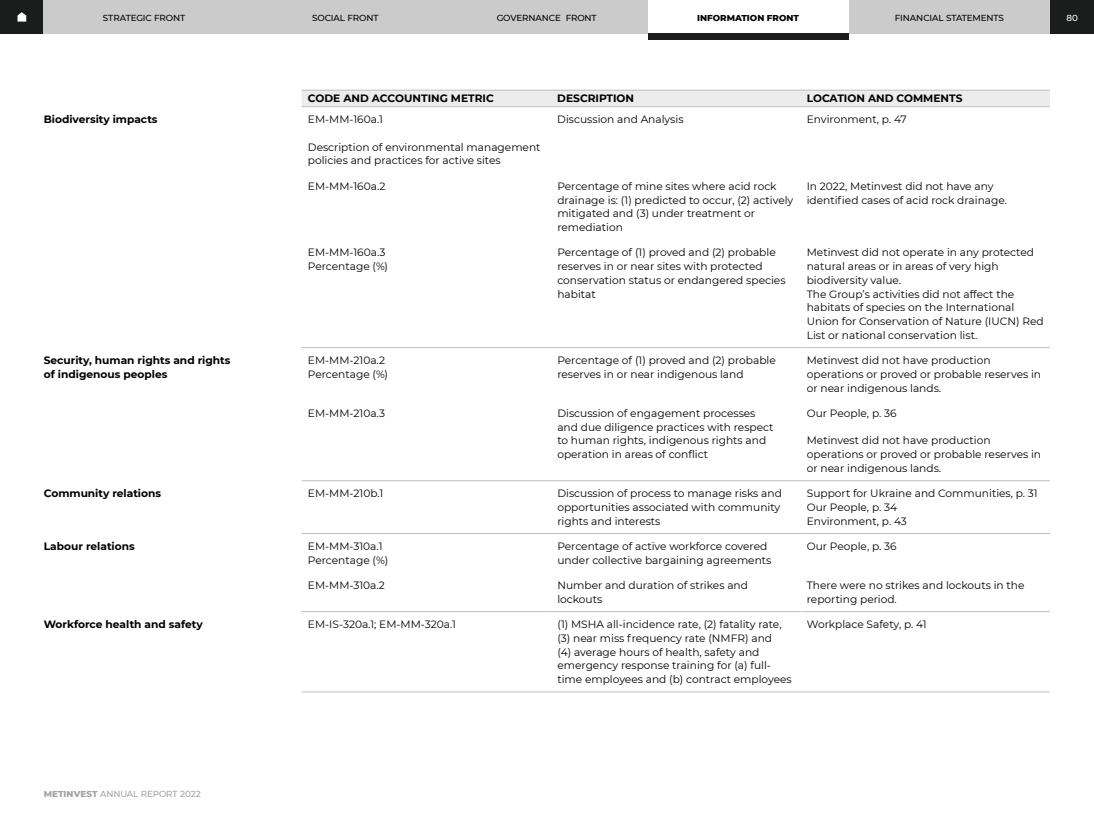
<style>
.page{position:relative;width:1094px;height:819px;background:#fff}
.page>*{position:absolute;margin:0;border:0;box-sizing:border-box;transform-origin:0 0}
.t1{font:10.62px/13.8px "Montserrat";color:#000}
.t2{font:700 10.62px/13.8px "Montserrat";color:#000}
.t3{font:500 8.75px "Montserrat";letter-spacing:-.01em;color:#000}
.t4{font:500 8.75px "Montserrat";letter-spacing:-.01em;color:#9fa3a9}
.t5{font:800 8.75px "Montserrat";color:#000}
.t6{font:500 8.75px "Montserrat";color:#fff}
.s1{font-weight:800}
</style>
<div class="page">
<div style="left:302px;top:91px;width:748px;height:15px;background:#ebecec"></div>
<hr style="left:302px;top:90px;width:249px;height:1px;background:#bcbec0">
<hr style="left:551px;top:90px;width:249px;height:1px;background:#bcbec0">
<hr style="left:800px;top:90px;width:250px;height:1px;background:#bcbec0">
<hr style="left:302px;top:106px;width:249px;height:1px;background:#bcbec0">
<hr style="left:551px;top:106px;width:249px;height:1px;background:#bcbec0">
<hr style="left:800px;top:106px;width:250px;height:1px;background:#bcbec0">
<hr style="left:302px;top:347px;width:249px;height:1px;background:#bcbec0">
<hr style="left:551px;top:347px;width:249px;height:1px;background:#bcbec0">
<hr style="left:800px;top:347px;width:250px;height:1px;background:#bcbec0">
<hr style="left:302px;top:480px;width:249px;height:1px;background:#bcbec0">
<hr style="left:551px;top:480px;width:249px;height:1px;background:#bcbec0">
<hr style="left:800px;top:480px;width:250px;height:1px;background:#bcbec0">
<hr style="left:302px;top:533px;width:249px;height:1px;background:#bcbec0">
<hr style="left:551px;top:533px;width:249px;height:1px;background:#bcbec0">
<hr style="left:800px;top:533px;width:250px;height:1px;background:#bcbec0">
<hr style="left:302px;top:611px;width:249px;height:1px;background:#bcbec0">
<hr style="left:551px;top:611px;width:249px;height:1px;background:#bcbec0">
<hr style="left:800px;top:611px;width:250px;height:1px;background:#bcbec0">
<hr style="left:302px;top:691px;width:249px;height:1px;background:#bcbec0">
<hr style="left:551px;top:691px;width:249px;height:1px;background:#bcbec0">
<hr style="left:800px;top:691px;width:250px;height:1px;background:#bcbec0">
<div style="left:1050px;top:0;width:44px;height:34px;background:#1b1c1c"></div>
<div style="left:0;top:0;width:44px;height:34px;background:#1b1c1c"></div>
<div style="left:44px;top:0;width:1006px;height:34px;background:#cbcbcb"></div>
<div style="left:648px;top:0;width:200px;height:34px;background:#fff"></div>
<div style="left:648px;top:34px;width:200px;height:6px;background:#1b1c1c"></div>
<svg style="left:18px;top:12px;width:8px;height:10px"></svg>
<p class="t3" style="left:103px;top:12px;width:84px">STRATEGIC FRONT</p>
<p class="t3" style="left:312px;top:12px;width:68px">SOCIAL FRONT</p>
<p class="t3" style="left:497px;top:12px;width:102px">GOVERNANCE FRONT</p>
<p class="t5" style="left:697px;top:11px;width:103px">INFORMATION FRONT</p>
<p class="t3" style="left:895px;top:12px;width:111px">FINANCIAL STATEMENTS</p>
<p class="t6" style="left:1066px;top:12px;width:13px">80</p>
<p class="t2" style="left:308px;top:91px;width:187px">CODE AND ACCOUNTING METRIC</p>
<p class="t2" style="left:557px;top:91px;width:78px">DESCRIPTION</p>
<p class="t2" style="left:807px;top:91px;width:157px">LOCATION AND COMMENTS</p>
<p class="t2" style="left:44px;top:112px;width:115px">Biodiversity impacts</p>
<p class="t1" style="left:308px;top:112px;width:77px">EM-MM-160a.1</p>
<p class="t1" style="left:308px;top:140px;width:234px">Description of environmental management policies and practices for active sites</p>
<p class="t1" style="left:557px;top:112px;width:128px">Discussion and Analysis</p>
<p class="t1" style="left:807px;top:112px;width:101px">Environment, p. 47</p>
<p class="t1" style="left:308px;top:179px;width:79px">EM-MM-160a.2</p>
<p class="t1" style="left:557px;top:179px;width:238px">Percentage of mine sites where acid rock drainage is: (1) predicted to occur, (2) actively mitigated and (3) under treatment or remediation</p>
<p class="t1" style="left:807px;top:179px;width:202px">In 2022, Metinvest did not have any identified cases of acid rock drainage.</p>
<p class="t1" style="left:308px;top:245px;width:82px">EM-MM-160a.3<br>Percentage (%)</p>
<p class="t1" style="left:557px;top:245px;width:230px">Percentage of (1) proved and (2) probable reserves in or near sites with protected conservation status or endangered species habitat</p>
<p class="t1" style="left:807px;top:245px;width:238px">Metinvest did not operate in any protected natural areas or in areas of very high biodiversity value.<br>The Group’s activities did not affect the habitats of species on the International Union for Conservation of Nature (IUCN) Red List or national conservation list.</p>
<p class="t2" style="left:44px;top:353px;width:188px">Security, human rights and rights of indigenous peoples</p>
<p class="t1" style="left:308px;top:353px;width:82px">EM-MM-210a.2<br>Percentage (%)</p>
<p class="t1" style="left:557px;top:353px;width:220px">Percentage of (1) proved and (2) probable reserves in or near indigenous land</p>
<p class="t1" style="left:807px;top:353px;width:236px">Metinvest did not have production operations or proved or probable reserves in or near indigenous lands.</p>
<p class="t1" style="left:308px;top:406px;width:79px">EM-MM-210a.3</p>
<p class="t1" style="left:557px;top:406px;width:218px">Discussion of engagement processes and due diligence practices with respect to human rights, indigenous rights and operation in areas of conflict</p>
<p class="t1" style="left:807px;top:406px;width:91px">Our People, p. 36</p>
<p class="t1" style="left:807px;top:433px;width:236px">Metinvest did not have production operations or proved or probable reserves in or near indigenous lands.</p>
<p class="t2" style="left:44px;top:486px;width:119px">Community relations</p>
<p class="t1" style="left:308px;top:486px;width:77px">EM-MM-210b.1</p>
<p class="t1" style="left:557px;top:486px;width:226px">Discussion of process to manage risks and opportunities associated with community rights and interests</p>
<p class="t1" style="left:807px;top:486px;width:232px">Support for Ukraine and Communities, p. 31<br>Our People, p. 34<br>Environment, p. 43</p>
<p class="t2" style="left:44px;top:539px;width:92px">Labour relations</p>
<p class="t1" style="left:308px;top:539px;width:82px">EM-MM-310a.1<br>Percentage (%)</p>
<p class="t1" style="left:557px;top:539px;width:215px">Percentage of active workforce covered under collective bargaining agreements</p>
<p class="t1" style="left:807px;top:539px;width:91px">Our People, p. 36</p>
<p class="t1" style="left:308px;top:578px;width:78px">EM-MM-310a.2</p>
<p class="t1" style="left:557px;top:578px;width:192px">Number and duration of strikes and lockouts</p>
<p class="t1" style="left:807px;top:578px;width:219px">There were no strikes and lockouts in the reporting period.</p>
<p class="t2" style="left:44px;top:617px;width:160px">Workforce health and safety</p>
<p class="t1" style="left:308px;top:617px;width:149px">EM-IS-320a.1; EM-MM-320a.1</p>
<p class="t1" style="left:557px;top:617px;width:236px">(1) MSHA all-incidence rate, (2) fatality rate, (3) near miss frequency rate (NMFR) and<br>(4) average hours of health, safety and emergency response training for (a) full&shy;time employees and (b) contract employees</p>
<p class="t1" style="left:807px;top:617px;width:121px">Workplace Safety, p. 41</p>
<p class="t4" style="left:44px;top:788px;width:159px"><span class="s1">METINVEST</span> ANNUAL REPORT 2022</p>
</div>
